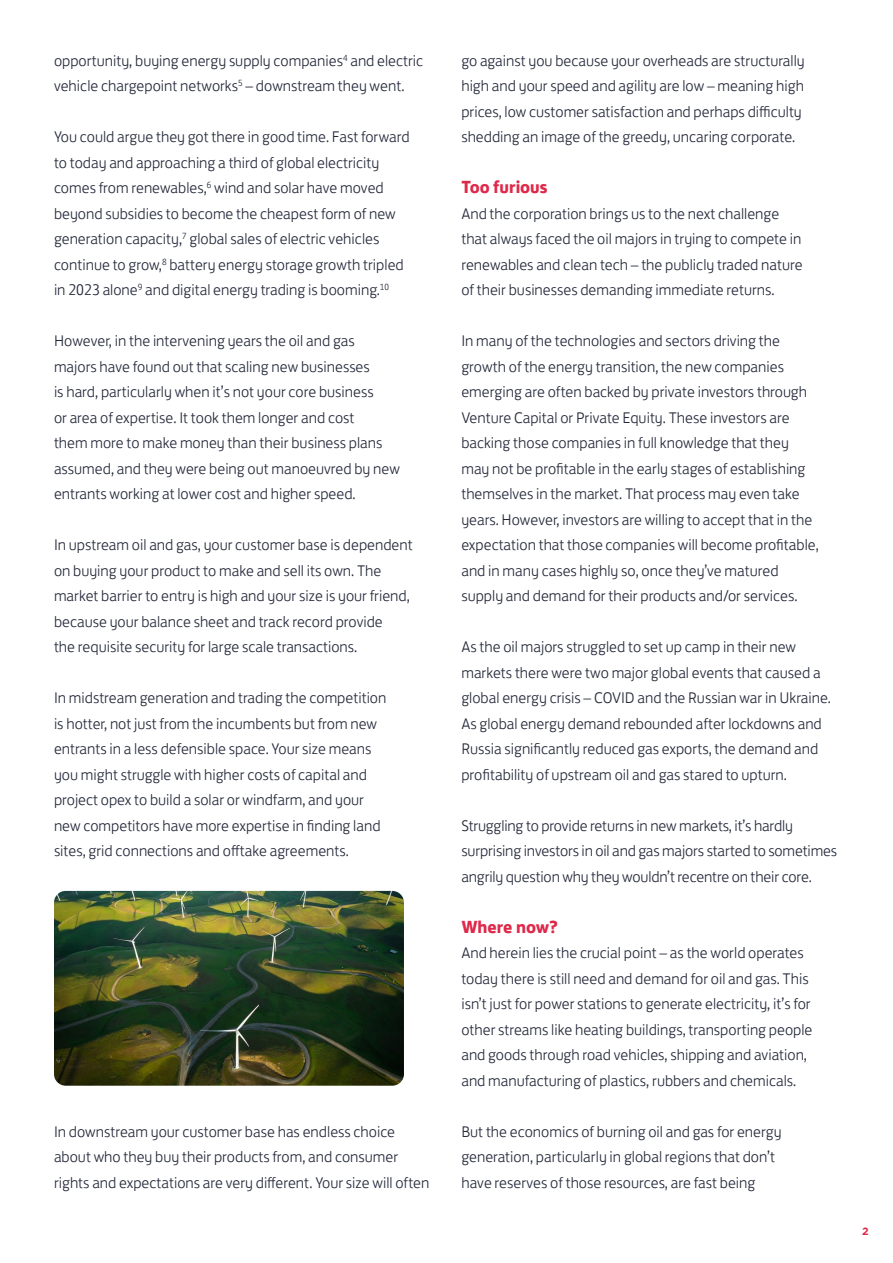
<style>
.page{position:relative;width:893px;height:1263px;background:#fff}
.page>*{position:absolute;margin:0;border:0;box-sizing:border-box;transform-origin:0 0}
.t1{font:700 18px "FS Jack";color:#de294a}
.t2{font:300 15.75px/25.5px "FS Jack";color:#24293a}
.t3{font:700 10.5px "Gotham";color:#e0284a}
</style>
<div class="page">
<img style="left:54px;top:891px;width:350px;height:195px">
<p class="t2" style="left:54px;top:46px;width:371px">opportunity, buying energy supply companies<sup>4</sup> and electric vehicle chargepoint networks<sup>5</sup> – downstream they went.</p>
<p class="t2" style="left:54px;top:123px;width:357px">You could argue they got there in good time. Fast forward to today and approaching a third of global electricity comes from renewables,<sup>6</sup> wind and solar have moved beyond subsidies to become the cheapest form of new generation capacity,<sup>7</sup> global sales of electric vehicles continue to grow,<sup>8</sup> battery energy storage growth tripled in 2023 alone<sup>9</sup> and digital energy trading is booming.<sup>10</sup></p>
<p class="t2" style="left:54px;top:327px;width:347px">However, in the intervening years the oil and gas majors have found out that scaling new businesses<br>is hard, particularly when it’s not your core business<br>or area of expertise. It took them longer and cost<br>them more to make money than their business plans assumed, and they were being out manoeuvred by new entrants working at lower cost and higher speed.</p>
<p class="t2" style="left:54px;top:531px;width:360px">In upstream oil and gas, your customer base is dependent on buying your product to make and sell its own. The market barrier to entry is high and your size is your friend, because your balance sheet and track record provide<br>the requisite security for large scale transactions.</p>
<p class="t2" style="left:54px;top:684px;width:334px">In midstream generation and trading the competition is hotter, not just from the incumbents but from new entrants in a less defensible space. Your size means you might struggle with higher costs of capital and project opex to build a solar or windfarm, and your new competitors have more expertise in finding land sites, grid connections and offtake agreements.</p>
<p class="t2" style="left:54px;top:1117px;width:377px">In downstream your customer base has endless choice about who they buy their products from, and consumer rights and expectations are very different. Your size will often</p>
<p class="t2" style="left:461px;top:46px;width:345px">go against you because your overheads are structurally high and your speed and agility are low – meaning high prices, low customer satisfaction and perhaps difficulty shedding an image of the greedy, uncaring corporate.</p>
<p class="t1" style="left:461px;top:172px;width:88px">Too furious</p>
<p class="t2" style="left:461px;top:199px;width:343px">And the corporation brings us to the next challenge that always faced the oil majors in trying to compete in renewables and clean tech – the publicly traded nature of their businesses demanding immediate returns.</p>
<p class="t2" style="left:461px;top:327px;width:359px">In many of the technologies and sectors driving the growth of the energy transition, the new companies emerging are often backed by private investors through Venture Capital or Private Equity. These investors are backing those companies in full knowledge that they may not be profitable in the early stages of establishing themselves in the market. That process may even take years. However, investors are willing to accept that in the expectation that those companies will become profitable, and in many cases highly so, once they’ve matured supply and demand for their products and/or services.</p>
<p class="t2" style="left:461px;top:633px;width:371px">As the oil majors struggled to set up camp in their new markets there were two major global events that caused a global energy crisis – COVID and the Russian war in Ukraine.<br>As global energy demand rebounded after lockdowns and Russia significantly reduced gas exports, the demand and profitability of upstream oil and gas stared to upturn.</p>
<p class="t2" style="left:461px;top:811px;width:377px">Struggling to provide returns in new markets, it’s hardly surprising investors in oil and gas majors started to sometimes angrily question why they wouldn’t recentre on their core.</p>
<p class="t1" style="left:461px;top:912px;width:98px">Where now?</p>
<p class="t2" style="left:461px;top:939px;width:353px">And herein lies the crucial point – as the world operates today there is still need and demand for oil and gas. This isn’t just for power stations to generate electricity, it’s for other streams like heating buildings, transporting people and goods through road vehicles, shipping and aviation, and manufacturing of plastics, rubbers and chemicals.</p>
<p class="t2" style="left:461px;top:1117px;width:322px">But the economics of burning oil and gas for energy generation, particularly in global regions that don’t have reserves of those resources, are fast being</p>
<p class="t3" style="left:862px;top:1224px;width:8px">2</p>
</div>
